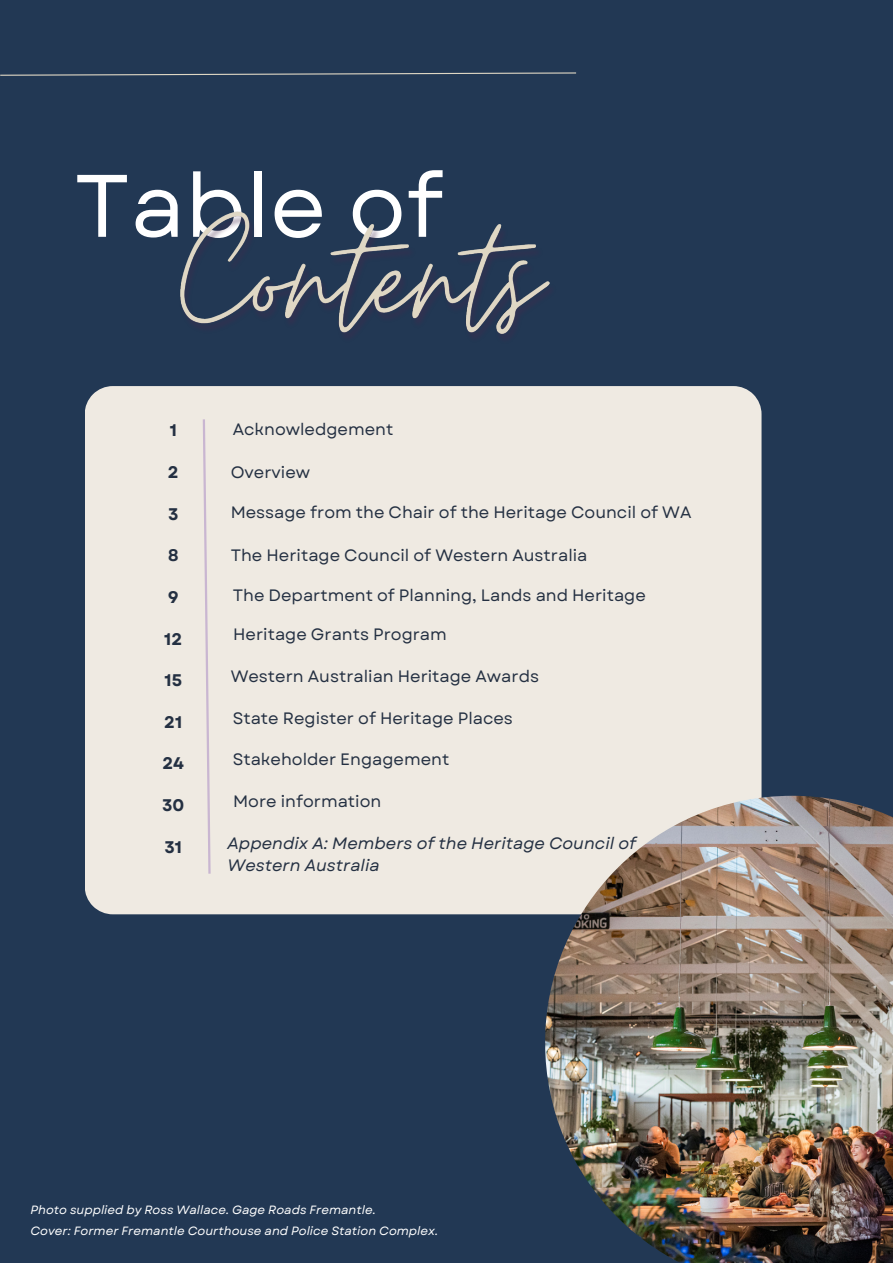
<style>
.page{position:relative;width:893px;height:1264px;background:#fff}
.page>*{position:absolute;margin:0;border:0;box-sizing:border-box;transform-origin:0 0}
.t1{font:88.5px "Garet";color:#fff}
.t2{font:700 16.8px "Garet";color:#243042}
.t3{font:16.5px "Garet";color:#243042}
.t4{font:italic 16.5px/22.5px "Garet";color:#243042}
.t5{font:italic 12px "Garet";color:#fff}
</style>
<div class="page">
<div style="left:0;top:0;width:892px;height:1262px;background:#223854"></div>
<div style="left:85px;top:386px;width:676px;height:528px;background:#efeae2"></div>
<svg style="left:0;top:72px;width:577px;height:4px"></svg>
<svg style="left:201px;top:417px;width:11px;height:459px;background:#e7dfde"></svg>
<img style="left:545px;top:795px;width:347px;height:467px">
<img style="left:172px;top:211px;width:392px;height:197px">
<p class="t1" style="left:74px;top:142px;width:370px">Table of</p>
<p class="t2" style="left:170px;top:418px;width:9px">1</p>
<p class="t2" style="left:168px;top:460px;width:12px">2</p>
<p class="t2" style="left:168px;top:501px;width:12px">3</p>
<p class="t2" style="left:168px;top:543px;width:12px">8</p>
<p class="t2" style="left:168px;top:585px;width:12px">9</p>
<p class="t2" style="left:164px;top:626px;width:20px">12</p>
<p class="t2" style="left:164px;top:668px;width:19px">15</p>
<p class="t2" style="left:164px;top:709px;width:20px">21</p>
<p class="t2" style="left:162px;top:751px;width:23px">24</p>
<p class="t2" style="left:162px;top:793px;width:24px">30</p>
<p class="t2" style="left:164px;top:834px;width:19px">31</p>
<p class="t3" style="left:233px;top:417px;width:162px">Acknowledgement</p>
<p class="t3" style="left:231px;top:460px;width:81px">Overview</p>
<p class="t3" style="left:231px;top:500px;width:462px">Message from the Chair of the Heritage Council of WA</p>
<p class="t3" style="left:231px;top:543px;width:358px">The Heritage Council of Western Australia</p>
<p class="t3" style="left:233px;top:583px;width:414px">The Department of Planning, Lands and Heritage</p>
<p class="t3" style="left:233px;top:622px;width:215px">Heritage Grants Program</p>
<p class="t3" style="left:231px;top:664px;width:310px">Western Australian Heritage Awards</p>
<p class="t3" style="left:233px;top:706px;width:281px">State Register of Heritage Places</p>
<p class="t3" style="left:233px;top:747px;width:218px">Stakeholder Engagement</p>
<p class="t3" style="left:233px;top:789px;width:150px">More information</p>
<p class="t4" style="left:227px;top:831px;width:410px">Appendix A: Members of the Heritage Council of<br>Western Australia</p>
<p class="t5" style="left:30px;top:1200px;width:347px">Photo supplied by Ross Wallace. Gage Roads Fremantle.</p>
<p class="t5" style="left:30px;top:1221px;width:409px">Cover: Former Fremantle Courthouse and Police Station Complex.</p>
</div>
